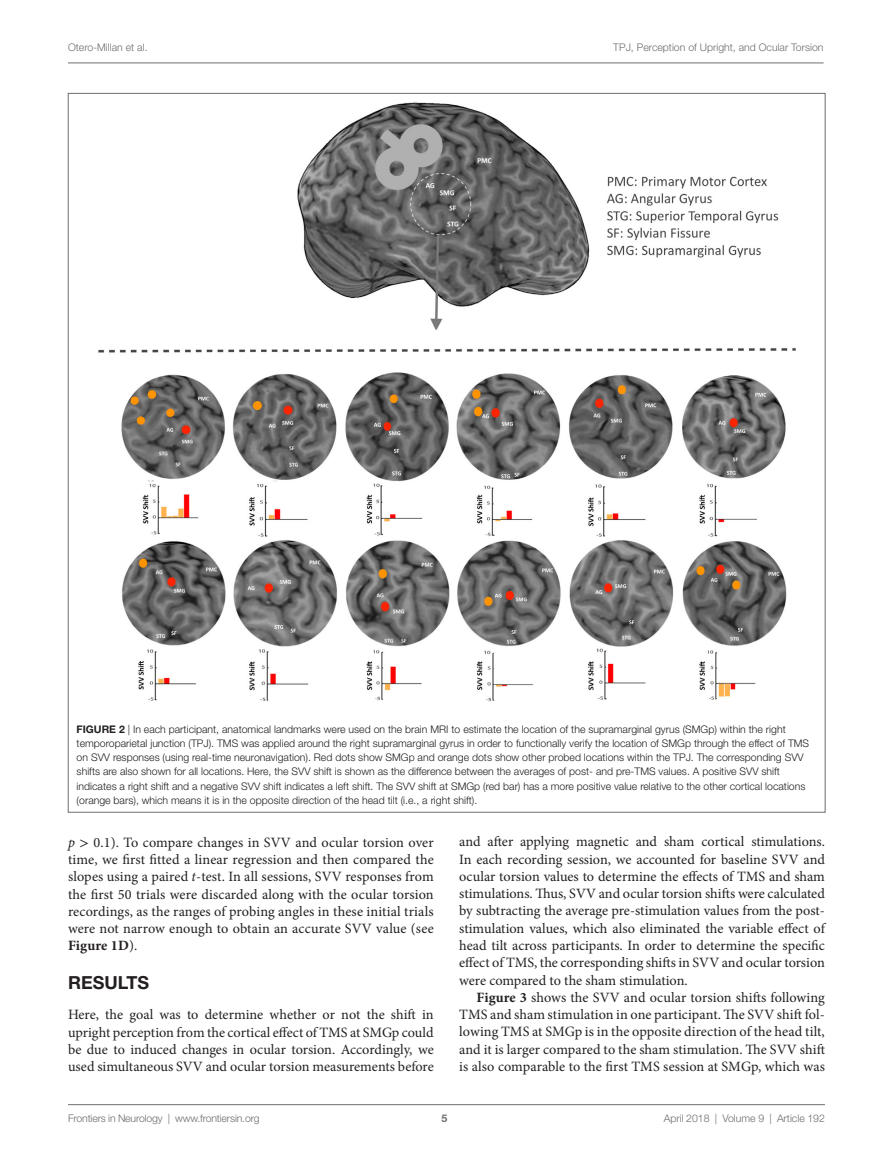
<style>
.page{position:relative;width:893px;height:1170px;background:#fff}
.page>*{position:absolute;margin:0;border:0;box-sizing:border-box;transform-origin:0 0}
.t1{font:700 18px "Helvetica Neue LT Std";color:#231f20}
.t2{font:14.25px/17.2px "Minion Pro";color:#231f20;text-align:justify}
.t3{font:300 10.5px/14.2px "Helvetica Neue LT Std";color:#231f20}
.t4{font:300 10.5px "Helvetica Neue LT Std";color:#6c6d70}
.t5{font:700 10.5px "Helvetica Neue LT Std";color:#6c6d70}
.s1{font-weight:700}
.s2{font-style:italic}
.s3{font-family:"STIX General"}
</style>
<div class="page">
<img style="left:98px;top:102px;width:698px;height:600px">
<hr style="left:68px;top:1104px;width:757px;height:1px;background:#6c6d70">
<hr style="left:68px;top:63px;width:755px;height:1px;background:#6c6d70">
<p class="t4" style="left:68px;top:41px;width:81px">Otero-Millan et al.</p>
<p class="t4" style="left:613px;top:41px;width:212px">TPJ, Perception of Upright, and Ocular Torsion</p>
<p class="t3" style="left:77px;top:721px;width:734px"><span class="s1">FIGURE 2</span> | In each participant, anatomical landmarks were used on the brain MRI to estimate the location of the supramarginal gyrus (SMGp) within the right temporoparietal junction (TPJ). TMS was applied around the right supramarginal gyrus in order to functionally verify the location of SMGp through the effect of TMS on SVV responses (using real-time neuronavigation). Red dots show SMGp and orange dots show other probed locations within the TPJ. The corresponding SVV shifts are also shown for all locations. Here, the SVV shift is shown as the difference between the averages of post- and pre-TMS values. A positive SVV shift indicates a right shift and a negative SVV shift indicates a left shift. The SVV shift at SMGp (red bar) has a more positive value relative to the other cortical locations (orange bars), which means it is in the opposite direction of the head tilt (i.e., a right shift).</p>
<p class="t2" style="left:68px;top:833px;width:367px"><span class="s2">p</span> <span class="s3">&gt;</span> 0.1). To compare changes in SVV and ocular torsion over time, we first fitted a linear regression and then compared the slopes using a paired <span class="s2">t</span>-test. In all sessions, SVV responses from the first 50 trials were discarded along with the ocular torsion recordings, as the ranges of probing angles in these initial trials were not narrow enough to obtain an accurate SVV value (see <span class="s1">Figure 1D</span>).</p>
<p class="t1" style="left:68px;top:971px;width:13px">RES</p>
<p class="t1" style="left:104px;top:971px;width:45px">ULTS</p>
<p class="t2" style="left:68px;top:1006px;width:367px">Here, the goal was to determine whether or not the shift in upright perception from the cortical effect of TMS at SMGp could be due to induced changes in ocular torsion. Accordingly, we used simultaneous SVV and ocular torsion measurements before</p>
<p class="t2" style="left:459px;top:833px;width:367px">and after applying magnetic and sham cortical stimulations.<br>In each recording session, we accounted for baseline SVV and ocular torsion values to determine the effects of TMS and sham stimulations. Thus, SVV and ocular torsion shifts were calculated by subtracting the average pre-stimulation values from the post&shy;stimulation values, which also eliminated the variable effect of head tilt across participants. In order to determine the specific effect of TMS, the corresponding shifts in SVV and ocular torsion were compared to the sham stimulation.</p>
<p class="t2" style="left:459px;top:988px;width:367px;text-indent:17px"><span class="s1">Figure 3</span> shows the SVV and ocular torsion shifts following TMS and sham stimulation in one participant. The SVV shift fol&shy;lowing TMS at SMGp is in the opposite direction of the head tilt, and it is larger compared to the sham stimulation. The SVV shift is also comparable to the first TMS session at SMGp, which was</p>
<p class="t4" style="left:68px;top:1111px;width:193px">Frontiers in Neurology | www.frontiersin.org</p>
<p class="t4" style="left:664px;top:1111px;width:163px">April 2018 | Volume 9 | Article 192</p>
<p class="t5" style="left:441px;top:1111px;width:7px">5</p>
</div>
